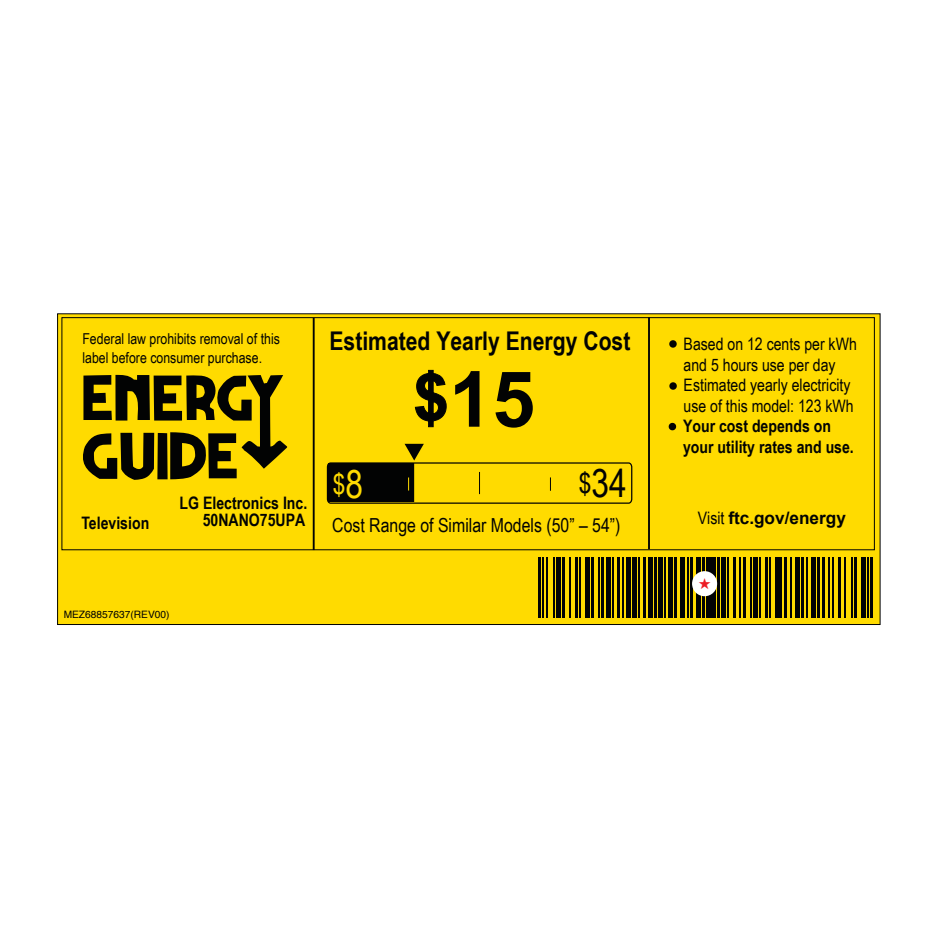
<style>
.page{position:relative;width:938px;height:938px;background:#fff}
.page>*{position:absolute;margin:0;border:0;box-sizing:border-box;transform-origin:0 0}
.t1{font:700 77.31px "Arial";color:#020303}
.t2{font:38.69px "Arial Narrow";color:#020303}
.t3{font:27.94px "Arial Narrow";color:#ffdb00}
.t4{font:700 25.75px "Arial Narrow";color:#020303}
.t5{font:19.31px "Arial Narrow";color:#020303}
.t6{font:17.19px/20.6px "Arial Narrow";color:#020303}
.t7{font:700 17.19px/20.2px "Arial Narrow";color:#020303}
.t8{font:700 17.19px "Arial";color:#020303}
.t9{font:15.06px/19.3px "Arial Narrow";color:#020303}
.t10{font:500 14.5px "Adobe Myungjo Std";color:#ec1c24}
.t11{font:10.19px "Helvetica";color:#020303}
.s1{font-size:38.69px}
.s2{font-size:64.44px}
.s3{font-size:27.94px}
.s4{font-family:"Arial Narrow";font-weight:400}
</style>
<div class="page">
<div style="left:58px;top:314px;width:822px;height:310px;background:#ffdb00"></div>
<div style="left:62px;top:317px;width:812px;height:233px;border:1px solid #020303"></div>
<hr style="left:313px;top:318px;width:1px;height:232px;background:#020303">
<hr style="left:648px;top:317px;width:2px;height:232px;background:#020303">
<svg style="left:668px;top:423px;width:8px;height:7px"></svg>
<svg style="left:669px;top:382px;width:7px;height:8px"></svg>
<svg style="left:669px;top:340px;width:7px;height:7px"></svg>
<svg style="left:415px;top:370px;width:31px;height:57px"></svg>
<svg style="left:83px;top:374px;width:204px;height:106px"></svg>
<hr style="left:537px;top:557px;width:3px;height:61px;background:#020303">
<hr style="left:542px;top:557px;width:1px;height:61px;background:#020303">
<hr style="left:546px;top:557px;width:1px;height:61px;background:#020303">
<hr style="left:553px;top:557px;width:2px;height:61px;background:#020303">
<hr style="left:556px;top:557px;width:4px;height:61px;background:#020303">
<hr style="left:562px;top:557px;width:3px;height:61px;background:#020303">
<hr style="left:569px;top:557px;width:1px;height:61px;background:#020303">
<hr style="left:575px;top:557px;width:3px;height:61px;background:#020303">
<hr style="left:579px;top:557px;width:1px;height:61px;background:#020303">
<hr style="left:585px;top:557px;width:4px;height:61px;background:#020303">
<hr style="left:591px;top:557px;width:2px;height:61px;background:#020303">
<hr style="left:598px;top:557px;width:1px;height:61px;background:#020303">
<hr style="left:601px;top:557px;width:2px;height:61px;background:#020303">
<div style="left:606px;top:557px;width:5px;height:61px;background:#020303"></div>
<hr style="left:612px;top:557px;width:2px;height:61px;background:#020303">
<hr style="left:616px;top:557px;width:3px;height:61px;background:#020303">
<hr style="left:622px;top:557px;width:2px;height:61px;background:#020303">
<div style="left:626px;top:557px;width:5px;height:61px;background:#020303"></div>
<div style="left:632px;top:557px;width:5px;height:61px;background:#020303"></div>
<hr style="left:638px;top:557px;width:1px;height:61px;background:#020303">
<hr style="left:642px;top:557px;width:3px;height:61px;background:#020303">
<hr style="left:648px;top:557px;width:4px;height:61px;background:#020303">
<hr style="left:654px;top:557px;width:3px;height:61px;background:#020303">
<hr style="left:658px;top:557px;width:4px;height:61px;background:#020303">
<hr style="left:664px;top:557px;width:1px;height:61px;background:#020303">
<hr style="left:668px;top:557px;width:4px;height:61px;background:#020303">
<hr style="left:674px;top:557px;width:3px;height:61px;background:#020303">
<hr style="left:680px;top:557px;width:4px;height:61px;background:#020303">
<hr style="left:687px;top:557px;width:1px;height:61px;background:#020303">
<hr style="left:690px;top:557px;width:3px;height:61px;background:#020303">
<div style="left:695px;top:557px;width:5px;height:61px;background:#020303"></div>
<hr style="left:701px;top:557px;width:3px;height:61px;background:#020303">
<hr style="left:706px;top:557px;width:4px;height:61px;background:#020303">
<div style="left:711px;top:557px;width:5px;height:61px;background:#020303"></div>
<hr style="left:717px;top:557px;width:3px;height:61px;background:#020303">
<div style="left:721px;top:557px;width:5px;height:61px;background:#020303"></div>
<hr style="left:727px;top:557px;width:2px;height:61px;background:#020303">
<hr style="left:733px;top:557px;width:3px;height:61px;background:#020303">
<hr style="left:739px;top:557px;width:1px;height:61px;background:#020303">
<hr style="left:743px;top:557px;width:3px;height:61px;background:#020303">
<hr style="left:750px;top:557px;width:2px;height:61px;background:#020303">
<hr style="left:753px;top:557px;width:4px;height:61px;background:#020303">
<hr style="left:759px;top:557px;width:1px;height:61px;background:#020303">
<hr style="left:764px;top:557px;width:3px;height:61px;background:#020303">
<hr style="left:769px;top:557px;width:1px;height:61px;background:#020303">
<hr style="left:775px;top:557px;width:4px;height:61px;background:#020303">
<hr style="left:780px;top:557px;width:2px;height:61px;background:#020303">
<hr style="left:783px;top:557px;width:3px;height:61px;background:#020303">
<hr style="left:790px;top:557px;width:2px;height:61px;background:#020303">
<hr style="left:795px;top:557px;width:4px;height:61px;background:#020303">
<hr style="left:800px;top:557px;width:3px;height:61px;background:#020303">
<hr style="left:806px;top:557px;width:2px;height:61px;background:#020303">
<div style="left:810px;top:557px;width:5px;height:61px;background:#020303"></div>
<hr style="left:816px;top:557px;width:3px;height:61px;background:#020303">
<hr style="left:822px;top:557px;width:3px;height:61px;background:#020303">
<hr style="left:828px;top:557px;width:1px;height:61px;background:#020303">
<hr style="left:832px;top:557px;width:1px;height:61px;background:#020303">
<hr style="left:838px;top:557px;width:3px;height:61px;background:#020303">
<hr style="left:844px;top:557px;width:1px;height:61px;background:#020303">
<hr style="left:851px;top:557px;width:1px;height:61px;background:#020303">
<hr style="left:854px;top:557px;width:2px;height:61px;background:#020303">
<hr style="left:861px;top:557px;width:4px;height:61px;background:#020303">
<hr style="left:867px;top:557px;width:1px;height:61px;background:#020303">
<hr style="left:869px;top:557px;width:3px;height:61px;background:#020303">
<div style="left:692px;top:571px;width:25px;height:25px;background:#fff;border-radius:50%"></div>
<svg style="left:326px;top:444px;width:307px;height:60px"></svg>
<p class="t9" style="left:82px;top:328px;width:199px">Federal law prohibits removal of this label before consumer purchase.</p>
<p class="t7" style="left:179px;top:492px;width:129px">LG Electronics Inc.</p>
<p class="t7" style="left:81px;top:512px;width:69px">Television</p>
<p class="t7" style="left:203px;top:509px;width:104px">50NANO75UPA</p>
<h3 class="t4" style="left:329px;top:321px;width:302px">Estimated Yearly Energy Cost</h3>
<h3 class="t3" style="left:333px;top:463px;width:32px">$<span class="s1">8</span></h3>
<h1 class="t1" style="left:413px;top:348px;width:123px"><span class="s2">$</span>15</h1>
<h2 class="t2" style="left:578px;top:455px;width:50px"><span class="s3">$</span>34</h2>
<p class="t5" style="left:332px;top:511px;width:290px">Cost Range of Similar Models (50” – 54”)</p>
<p class="t11" style="left:64px;top:607px;width:107px">MEZ68857637(REV00)</p>
<p class="t6" style="left:683px;top:333px;width:175px">Based on 12 cents per kWh and 5 hours use per day<br>Estimated yearly electricity use of this model: 123 kWh</p>
<p class="t7" style="left:683px;top:415px;width:172px">Your cost depends on your utility rates and use.</p>
<p class="t8" style="left:697px;top:506px;width:150px"><span class="s4">Visit</span> ftc.gov/energy</p>
<p class="t10" style="left:697px;top:575px;width:16px">★</p>
</div>
